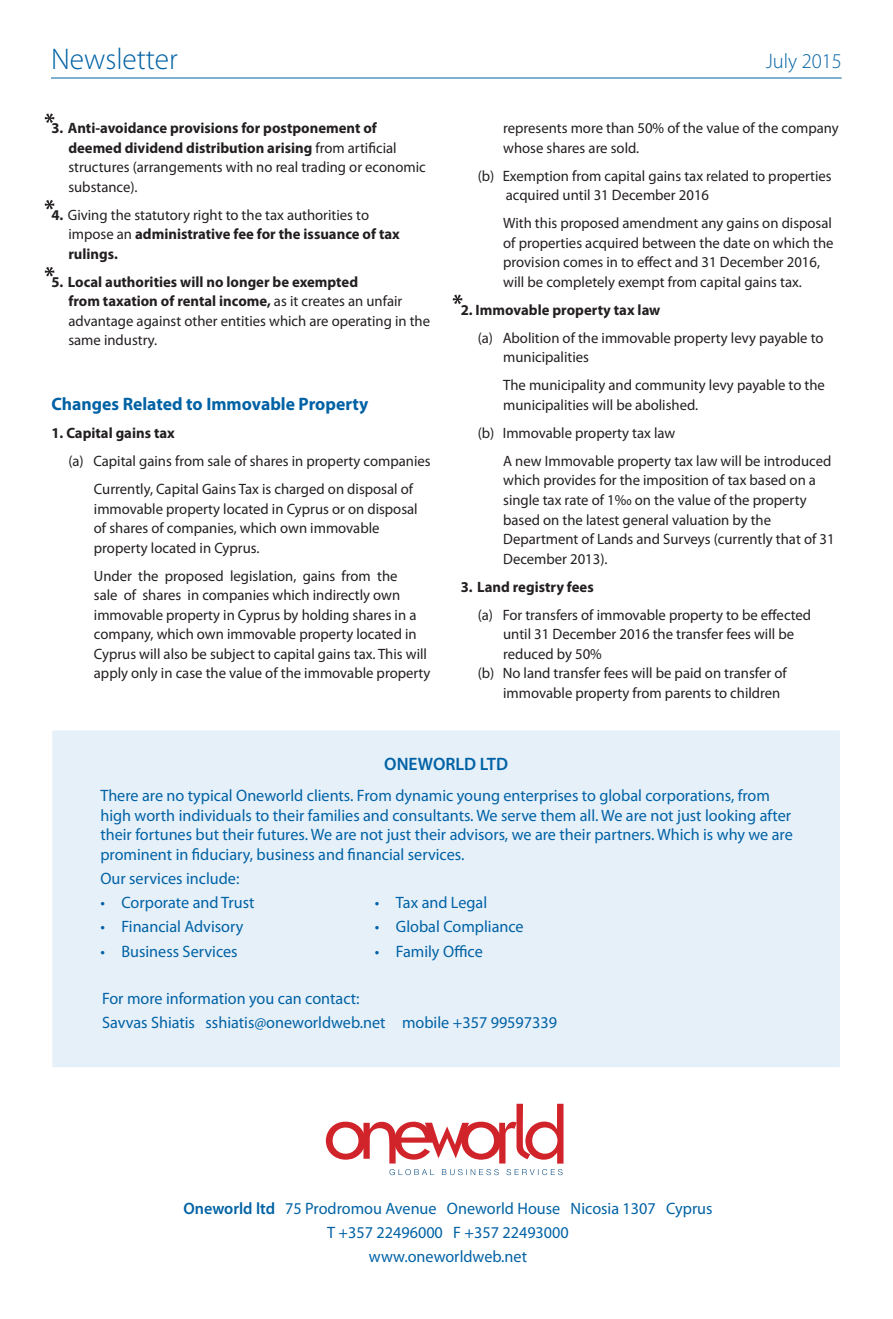
<style>
.page{position:relative;width:893px;height:1319px;background:#fff}
.page>*{position:absolute;margin:0;border:0;box-sizing:border-box;transform-origin:0 0}
.t1{font:300 30px "Myriad Pro";color:#0062a5}
.t2{font:300 21px "Myriad Pro";color:#0062a5}
.Normal_tex_engl{font:700 18px "Myriad Pro";color:#0062a5}
.t3{font:600 18px "Myriad Pro";color:#0062a5}
.t4{font:16.5px/19.8px "Myriad Pro";color:#0062a5}
.Normal_tex_engl-2{font:15px/19.5px "Myriad Pro";color:#231f20}
.Normal_tex_engl-3{font:700 15px/19.5px "Myriad Pro";color:#231f20}
.s1{font-weight:700}
.s2{font-weight:400}
.s3{font-weight:600}
</style>
<div class="page">
<hr style="left:51px;top:78px;width:791px;height:1px;background:#0062a5">
<div style="left:51px;top:729px;width:790px;height:339px;background:#e6f0f9;border:2px solid #fff"></div>
<svg style="left:326px;top:1103px;width:237px;height:71px"></svg>
<svg style="left:45px;top:113px;width:9px;height:10px"></svg>
<svg style="left:45px;top:267px;width:9px;height:9px"></svg>
<svg style="left:453px;top:294px;width:9px;height:10px"></svg>
<svg style="left:45px;top:200px;width:9px;height:9px"></svg>
<p class="t1" style="left:51px;top:41px;width:128px">Newsletter</p>
<p class="t2" style="left:766px;top:48px;width:78px">July 2015</p>
<p class="Normal_tex_engl-3" style="left:51px;top:118px;width:327px">3. Anti-avoidance provisions for postponement of</p>
<p class="Normal_tex_engl-2" style="left:68px;top:138px;width:359px"><span class="s1">deemed dividend distribution arising</span> from artificial structures (arrangements with no real trading or economic substance).</p>
<p class="Normal_tex_engl-2" style="left:51px;top:205px;width:319px"><span class="s1">4.</span> Giving the statutory right to the tax authorities to</p>
<p class="Normal_tex_engl-3" style="left:68px;top:224px;width:333px"><span class="s2">impose an</span> administrative fee for the issuance of tax rulings.</p>
<p class="Normal_tex_engl-3" style="left:51px;top:271px;width:308px">5. Local authorities will no longer be exempted</p>
<p class="Normal_tex_engl-2" style="left:68px;top:291px;width:363px"><span class="s1">from taxation of rental income,</span> as it creates an unfair advantage against other entities which are operating in the same industry.</p>
<p class="Normal_tex_engl" style="left:51px;top:392px;width:318px">Changes Related to Immovable Property</p>
<p class="Normal_tex_engl-3" style="left:51px;top:422px;width:125px">1. Capital gains tax</p>
<p class="Normal_tex_engl-2" style="left:68px;top:451px;width:364px">(a) Capital gains from sale of shares in property companies</p>
<p class="Normal_tex_engl-2" style="left:94px;top:479px;width:325px">Currently, Capital Gains Tax is charged on disposal of immovable property located in Cyprus or on disposal of shares of companies, which own immovable property located in Cyprus.</p>
<p class="Normal_tex_engl-2" style="left:94px;top:565px;width:338px">Under the proposed legislation, gains from the<br>sale of shares in companies which indirectly own immovable property in Cyprus by holding shares in a company, which own immovable property located in Cyprus will also be subject to capital gains tax. This will apply only in case the value of the immovable property</p>
<p class="Normal_tex_engl-2" style="left:503px;top:118px;width:337px">represents more than 50% of the value of the company whose shares are sold.</p>
<p class="Normal_tex_engl-2" style="left:478px;top:166px;width:356px">(b) Exemption from capital gains tax related to properties</p>
<p class="Normal_tex_engl-2" style="left:506px;top:185px;width:205px">acquired until 31 December 2016</p>
<p class="Normal_tex_engl-2" style="left:503px;top:213px;width:332px">With this proposed amendment any gains on disposal of properties acquired between the date on which the provision comes in to effect and 31 December 2016, will be completely exempt from capital gains tax.</p>
<p class="Normal_tex_engl-3" style="left:461px;top:299px;width:201px">2. Immovable property tax law</p>
<p class="Normal_tex_engl-2" style="left:478px;top:328px;width:347px">(a) Abolition of the immovable property levy payable to</p>
<p class="Normal_tex_engl-2" style="left:503px;top:347px;width:87px">municipalities</p>
<p class="Normal_tex_engl-2" style="left:503px;top:375px;width:323px">The municipality and community levy payable to the municipalities will be abolished.</p>
<p class="Normal_tex_engl-2" style="left:478px;top:423px;width:199px">(b) Immovable property tax law</p>
<p class="Normal_tex_engl-2" style="left:503px;top:451px;width:333px">A new Immovable property tax law will be introduced which provides for the imposition of tax based on a single tax rate of 1‰ on the value of the property based on the latest general valuation by the Department of Lands and Surveys (currently that of 31<br>December 2013).</p>
<p class="Normal_tex_engl-3" style="left:461px;top:576px;width:135px">3. Land registry fees</p>
<p class="Normal_tex_engl-2" style="left:478px;top:604px;width:335px">(a) For transfers of immovable property to be effected</p>
<p class="Normal_tex_engl-2" style="left:503px;top:624px;width:292px">until 31 December 2016 the transfer fees will be reduced by 50%</p>
<p class="Normal_tex_engl-2" style="left:478px;top:663px;width:311px">(b) No land transfer fees will be paid on transfer of</p>
<p class="Normal_tex_engl-2" style="left:503px;top:682px;width:279px">immovable property from parents to children</p>
<p class="t3" style="left:384px;top:752px;width:125px">ONEWORLD LTD</p>
<p class="t4" style="left:100px;top:785px;width:694px">There are no typical Oneworld clients. From dynamic young enterprises to global corporations, from high worth individuals to their families and consultants. We serve them all. We are not just looking after their fortunes but their futures. We are not just their advisors, we are their partners. Which is why we are prominent in fiduciary, business and financial services.</p>
<p class="t4" style="left:100px;top:868px;width:140px">Our services include:</p>
<p class="t4" style="left:100px;top:892px;width:156px">• Corporate and Trust</p>
<p class="t4" style="left:375px;top:892px;width:114px">• Tax and Legal</p>
<p class="t4" style="left:100px;top:916px;width:145px">• Financial Advisory</p>
<p class="t4" style="left:375px;top:916px;width:150px">• Global Compliance</p>
<p class="t4" style="left:100px;top:940px;width:139px">• Business Services</p>
<p class="t4" style="left:375px;top:940px;width:109px">• Family Office</p>
<p class="t4" style="left:102px;top:987px;width:259px">For more information you can contact:</p>
<p class="t4" style="left:102px;top:1011px;width:457px">Savvas Shiatis sshiatis@oneworldweb.net mobile +357 99597339</p>
<p class="t4" style="left:183px;top:1198px;width:531px"><span class="s3">Oneworld ltd</span> 75 Prodromou Avenue Oneworld House Nicosia 1307 Cyprus</p>
<p class="t4" style="left:327px;top:1222px;width:243px">T +357 22496000 F +357 22493000</p>
<p class="t4" style="left:369px;top:1246px;width:160px">www.oneworldweb.net</p>
</div>
